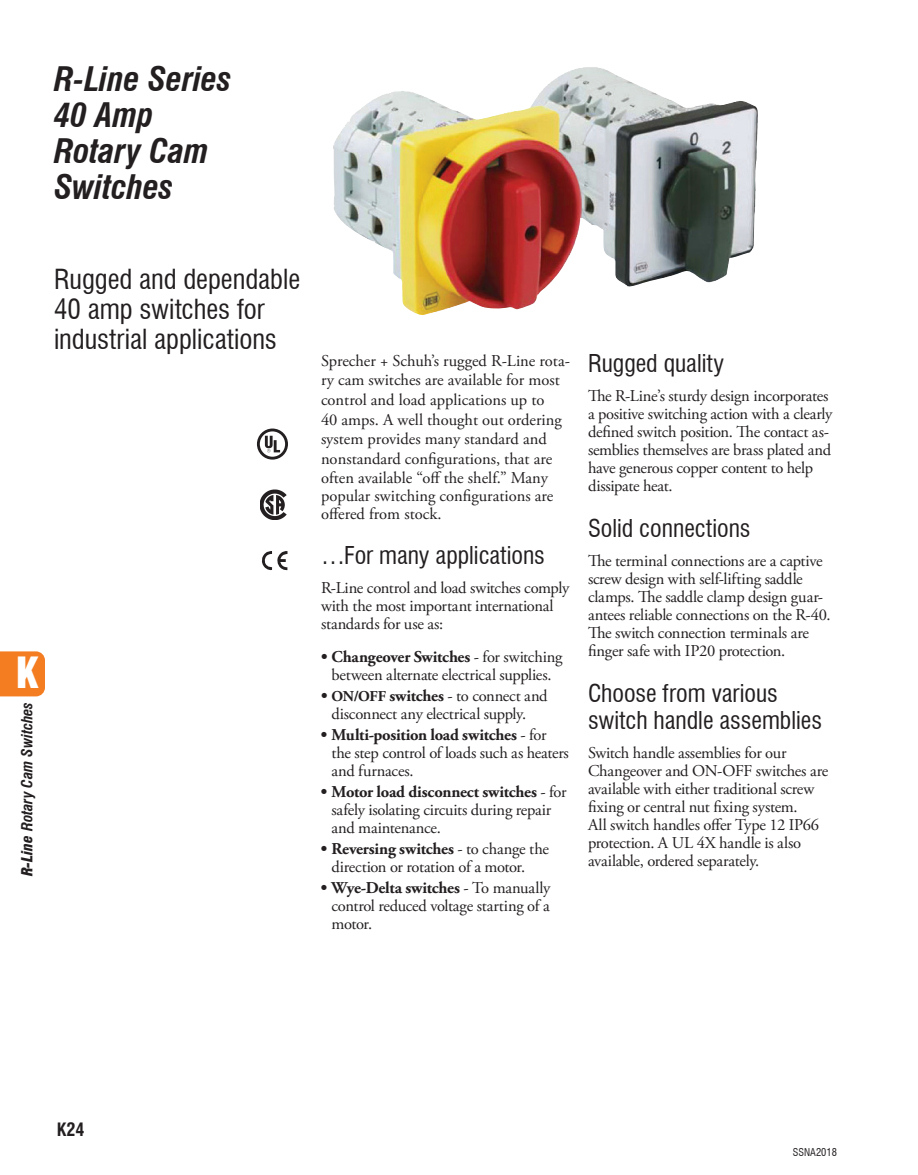
<style>
.page{position:relative;width:918px;height:1175px;background:#fff}
.page>*{position:absolute;margin:0;border:0;box-sizing:border-box;transform-origin:0 0}
.t1{font:900 condensed 42px "Swiss 721 BT";color:#fff}
.t2{font:italic 700 condensed 33px/36px "Swiss 721 BT";letter-spacing:-.005em;color:#231f20}
.t3{font:condensed 27px/30px "Swiss 721 BT";color:#231f20}
.t4{font:condensed 24px/27px "Swiss 721 BT";color:#231f20}
.t5{font:700 condensed 18px "Swiss 721 BT";color:#231f20}
.t6{font:16.5px/18px "Adobe Garamond Pro";letter-spacing:-.01em;color:#231f20}
.t7{font:italic 700 condensed 15px "Swiss 721 BT";color:#231f20}
.t8{font:condensed 10.5px "Swiss 721 BT";color:#231f20}
.s1{font-weight:900}
.s2{font-weight:700}
.s3{font-weight:700;font-size:15px}
</style>
<div class="page">
<div style="left:0;top:651px;width:45px;height:45px;background:#f47d21"></div>
<svg style="left:257px;top:428px;width:31px;height:31px"></svg>
<img style="left:260px;top:489px;width:26px;height:30px">
<svg style="left:262px;top:551px;width:26px;height:19px"></svg>
<img style="left:333px;top:67px;width:425px;height:248px">
<h2 class="t2" style="left:54px;top:61px;width:179px">R-Line Series<br>40 Amp<br>Rotary Cam<br>Switches</h2>
<h3 class="t3" style="left:54px;top:264px;width:248px">Rugged and dependable<br>40 amp switches for industrial applications</h3>
<h1 class="t1" style="left:15px;top:648px;width:24px">K</h1>
<p class="t7" style="left:18px;top:876px;width:176px;rotate:-90deg"><span class="s1">R-Line</span> Rotary Cam Switches</p>
<p class="t6" style="left:321px;top:351px;width:250px;line-height:19.5px">Sprecher + Schuh’s rugged R-Line rota&shy;ry cam switches are available for most control and load applications up to<br>40 amps. A well thought out ordering system provides many standard and nonstandard configurations, that are often available “off the shelf.” Many</p>
<p class="t6" style="left:321px;top:487px;width:234px">popular switching configurations are offered from stock.</p>
<h3 class="t4" style="left:321px;top:542px;width:225px">…For many applications</h3>
<p class="t6" style="left:321px;top:579px;width:250px">R-Line control and load switches comply with the most important international standards for use as:</p>
<p class="t6" style="left:321px;top:648px;width:243px;text-align:center"><span class="s2">• Changeover Switches</span> - for switching between alternate electrical supplies.</p>
<p class="t6" style="left:331px;top:687px;width:218px;text-indent:-10px"><span class="s2">•</span> <span class="s3">ON/OFF</span> <span class="s2">switches</span> - to connect and disconnect any electrical supply.</p>
<p class="t6" style="left:331px;top:726px;width:239px;text-indent:-10px"><span class="s2">• Multi-position load switches</span> - for the step control of loads such as heaters and furnaces.</p>
<p class="t6" style="left:331px;top:783px;width:237px;text-indent:-10px"><span class="s2">• Motor load disconnect switches</span> - for safely isolating circuits during repair and maintenance.</p>
<p class="t6" style="left:331px;top:840px;width:219px;text-indent:-10px"><span class="s2">• Reversing switches</span> - to change the direction or rotation of a motor.</p>
<p class="t6" style="left:331px;top:879px;width:220px;text-align:justify;text-indent:-10px"><span class="s2">• Wye-Delta switches</span> - To manually control reduced voltage starting of a motor.</p>
<h3 class="t4" style="left:588px;top:350px;width:138px">Rugged quality</h3>
<p class="t6" style="left:588px;top:387px;width:246px">The R-Line’s sturdy design incorporates a positive switching action with a clearly defined switch position. The contact as&shy;semblies themselves are brass plated and have generous copper content to help dissipate heat.</p>
<h3 class="t4" style="left:588px;top:515px;width:164px">Solid connections</h3>
<p class="t6" style="left:588px;top:552px;width:244px">The terminal connections are a captive screw design with self-lifting saddle clamps. The saddle clamp design guar&shy;antees reliable connections on the R-40.<br>The switch connection terminals are finger safe with IP20 protection.</p>
<h3 class="t4" style="left:588px;top:680px;width:236px">Choose from various switch handle assemblies</h3>
<p class="t6" style="left:588px;top:744px;width:242px">Switch handle assemblies for our Changeover and ON-OFF switches are available with either traditional screw fixing or central nut fixing system.<br>All switch handles offer Type 12 IP66 protection. A UL 4X handle is also available, ordered separately.</p>
<p class="t5" style="left:57px;top:1118px;width:29px">K24</p>
<p class="t8" style="left:793px;top:1146px;width:46px">SSNA2018</p>
</div>
